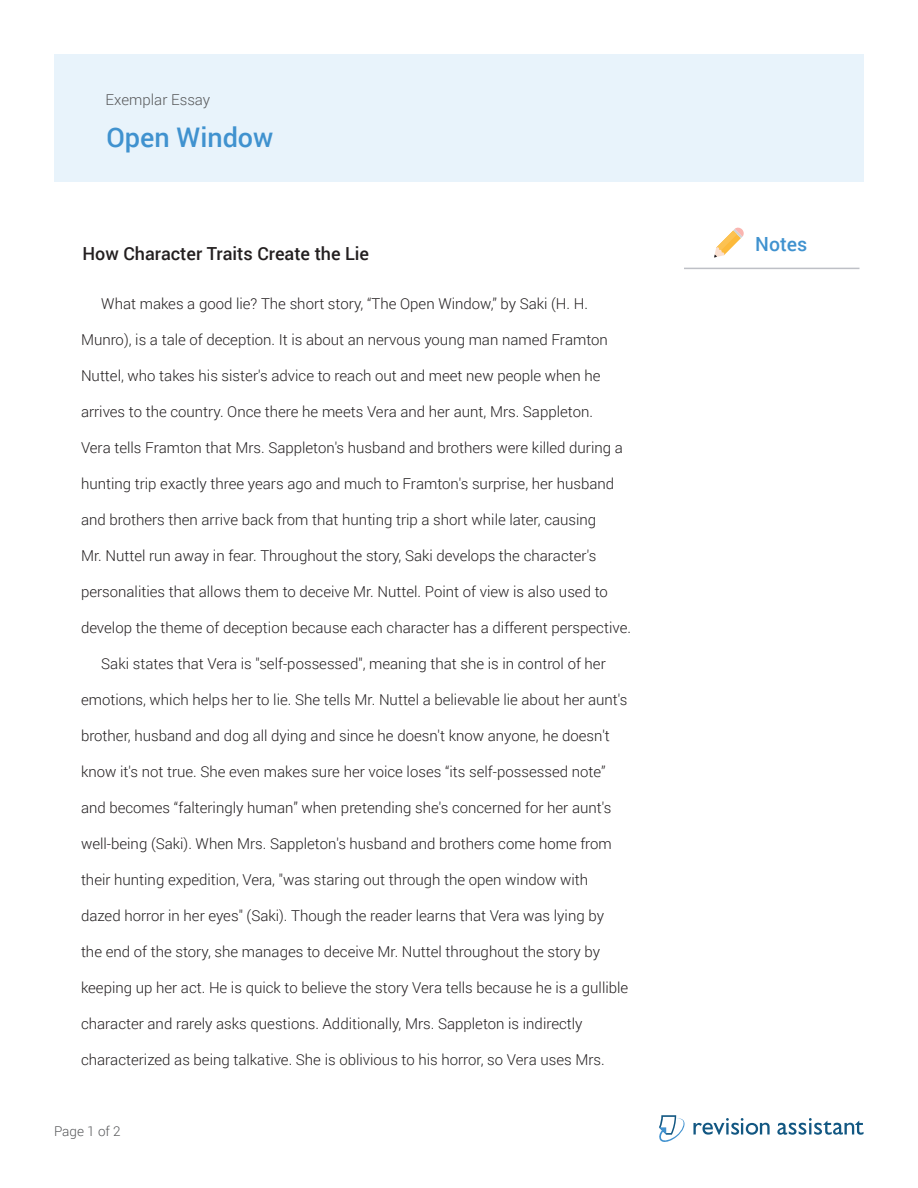
<style>
.page{position:relative;width:918px;height:1188px;background:#fff}
.page>*{position:absolute;margin:0;border:0;box-sizing:border-box;transform-origin:0 0}
.Prompt_Title{font:500 27px "Roboto";color:#4092cf}
.t1{font:500 19.5px "Roboto";color:#4092cf}
.Essay_Title{font:500 18px "Roboto";color:#231f20}
.Essay_Text{font:300 15px "Roboto";color:#231f20}
.Exemplar_Essay_Subhe{font:300 15px "Roboto";color:#57585a}
.Exemplar_Essay_Subhe-2{font:300 13.5px "Roboto";color:#57585a}
</style>
<div class="page">
<div style="left:54px;top:54px;width:810px;height:127px;background:#e8f3fb"></div>
<hr style="left:684px;top:268px;width:176px;height:1px;background:#bec0c6">
<svg style="left:714px;top:227px;width:30px;height:31px"></svg>
<svg style="left:659px;top:1115px;width:26px;height:27px"></svg>
<svg style="left:693px;top:1118px;width:77px;height:17px"></svg>
<svg style="left:777px;top:1118px;width:87px;height:17px"></svg>
<p class="Exemplar_Essay_Subhe" style="left:106px;top:90px;width:106px">Exemplar Essay</p>
<p class="Prompt_Title" style="left:106px;top:118px;width:168px">Open Window</p>
<p class="Essay_Title" style="left:82px;top:241px;width:288px">How Character Traits Create the Lie</p>
<p class="Essay_Text" style="left:101px;top:293px;width:488px">What makes a good lie? The short story, “The Open Window,” by Saki (H. H.</p>
<p class="Essay_Text" style="left:81px;top:329px;width:528px">Munro), is a tale of deception. It is about an nervous young man named Framton</p>
<p class="Essay_Text" style="left:81px;top:365px;width:521px">Nuttel, who takes his sister's advice to reach out and meet new people when he</p>
<p class="Essay_Text" style="left:81px;top:401px;width:514px">arrives to the country. Once there he meets Vera and her aunt, Mrs. Sappleton.</p>
<p class="Essay_Text" style="left:81px;top:437px;width:543px">Vera tells Framton that Mrs. Sappleton's husband and brothers were killed during a</p>
<p class="Essay_Text" style="left:81px;top:473px;width:535px">hunting trip exactly three years ago and much to Framton's surprise, her husband</p>
<p class="Essay_Text" style="left:81px;top:509px;width:517px">and brothers then arrive back from that hunting trip a short while later, causing</p>
<p class="Essay_Text" style="left:81px;top:545px;width:517px">Mr. Nuttel run away in fear. Throughout the story, Saki develops the character's</p>
<p class="Essay_Text" style="left:81px;top:581px;width:528px">personalities that allows them to deceive Mr. Nuttel. Point of view is also used to</p>
<p class="Essay_Text" style="left:81px;top:617px;width:551px">develop the theme of deception because each character has a different perspective.</p>
<p class="Essay_Text" style="left:101px;top:653px;width:506px">Saki states that Vera is "self-possessed", meaning that she is in control of her</p>
<p class="Essay_Text" style="left:81px;top:689px;width:548px">emotions, which helps her to lie. She tells Mr. Nuttel a believable lie about her aunt's</p>
<p class="Essay_Text" style="left:81px;top:725px;width:530px">brother, husband and dog all dying and since he doesn't know anyone, he doesn't</p>
<p class="Essay_Text" style="left:81px;top:761px;width:526px">know it's not true. She even makes sure her voice loses “its self-possessed note”</p>
<p class="Essay_Text" style="left:81px;top:797px;width:532px">and becomes “falteringly human” when pretending she's concerned for her aunt's</p>
<p class="Essay_Text" style="left:81px;top:833px;width:532px">well-being (Saki). When Mrs. Sappleton's husband and brothers come home from</p>
<p class="Essay_Text" style="left:81px;top:869px;width:509px">their hunting expedition, Vera, "was staring out through the open window with</p>
<p class="Essay_Text" style="left:81px;top:905px;width:525px">dazed horror in her eyes" (Saki). Though the reader learns that Vera was lying by</p>
<p class="Essay_Text" style="left:81px;top:941px;width:521px">the end of the story, she manages to deceive Mr. Nuttel throughout the story by</p>
<p class="Essay_Text" style="left:81px;top:977px;width:549px">keeping up her act. He is quick to believe the story Vera tells because he is a gullible</p>
<p class="Essay_Text" style="left:81px;top:1013px;width:503px">character and rarely asks questions. Additionally, Mrs. Sappleton is indirectly</p>
<p class="Essay_Text" style="left:81px;top:1049px;width:525px">characterized as being talkative. She is oblivious to his horror, so Vera uses Mrs.</p>
<p class="Exemplar_Essay_Subhe-2" style="left:54px;top:1122px;width:68px">Page 1 of 2</p>
<p class="t1" style="left:755px;top:231px;width:54px">Notes</p>
</div>
